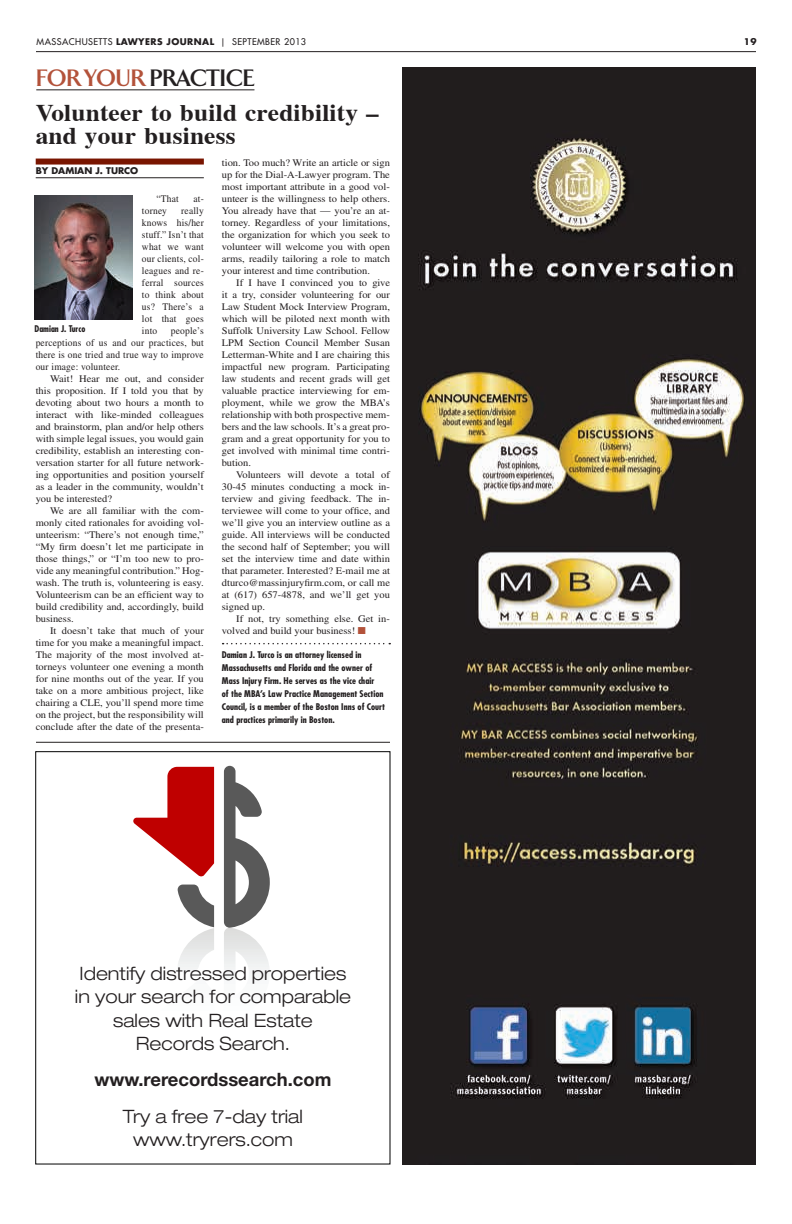
<style>
.page{position:relative;width:792px;height:1224px;background:#fff}
.page>*{position:absolute;margin:0;border:0;box-sizing:border-box;transform-origin:0 0}
.t1{font:700 24.3px "Arrow";color:#231f20}
.t2{font:700 24.3px "Arrow";color:#b3523a}
.t3{font:700 24px/23.8px "Cardiff";letter-spacing:.01em;color:#231f20;scale:1.05 1}
.t4{font:300 expanded 18.4px/23.1px "Helvetica Neue LT Std";color:#231f20;text-align:center}
.t5{font:700 18.4px "Helvetica Neue LT Std";color:#231f20}
.t6{font:10px/12px "Times LT Std";color:#231f20;text-align:justify;scale:1.05 1}
.t7{font:10px/12px "Times LT Std";color:#231f20;text-align:justify;scale:.95 1}
.t8{font:700 condensed 9px/13px "Futura Std";color:#231f20;scale:1.05 1}
.t9{font:700 9px "Futura Std";letter-spacing:.05em;color:#231f20}
.t10{font:700 9px "Futura Std";color:#231f20}
.t11{font:500 9px "Futura Std";letter-spacing:.05em;color:#231f20}
.t12{font:700 condensed 9px "Futura Std";color:#231f20}
.s1{font-family:"Function";font-weight:400;font-size:10px}
.s2{font-weight:500}
.s3{color:#b3523a}
</style>
<div class="page">
<hr style="left:36px;top:51px;width:720px;height:1px;background:#231f20">
<hr style="left:36px;top:89px;width:218px;height:1px;background:#231f20">
<div style="left:36px;top:159px;width:168px;height:6px;background:#791500"></div>
<hr style="left:36px;top:178px;width:168px;height:1px;background:#231f20">
<svg style="left:223px;top:643px;width:167px;height:1px"></svg>
<img style="left:35px;top:196px;width:98px;height:124px">
<img style="left:402px;top:68px;width:354px;height:1096px">
<hr style="left:36px;top:742px;width:354px;height:1px;background:#231f20">
<svg style="left:133px;top:765px;width:137px;height:209px"></svg>
<div style="left:35px;top:751px;width:355px;height:413px;border:1px solid #000"></div>
<p class="t11" style="left:37px;top:36px;width:58px">MASSACHUSETTS</p>
<p class="t9" style="left:116px;top:36px;width:192px">LAWYERS JOURNAL <span class="s1">|</span> <span class="s2">SEPTEMBER 2013</span></p>
<p class="t9" style="left:744px;top:36px;width:14px">19</p>
<h1 class="t2" style="left:36px;top:65px;width:66px">FOR YOUR</h1>
<h1 class="t1" style="left:150px;top:65px;width:15px">PRAC</h1>
<h1 class="t1" style="left:207px;top:65px;width:35px">TICE</h1>
<h2 class="t3" style="left:36px;top:100px;width:328px">Volunteer to build credibility — and your business</h2>
<p class="t10" style="left:36px;top:164px;width:102px">BY DAMIAN J. TURCO</p>
<p class="t7" style="left:156px;top:193px;width:25px">“That</p>
<p class="t7" style="left:193px;top:193px;width:12px">at-</p>
<p class="t7" style="left:142px;top:205px;width:28px">torney</p>
<p class="t7" style="left:142px;top:205px;width:67px;text-indent:39px">really knows his/her stuff.” Isn’t that what we want our clients, col&shy;leagues and re&shy;ferral sources to think about us? There’s a lot that goes into</p>
<p class="t12" style="left:35px;top:323px;width:52px">Damian J. Turco</p>
<p class="t7" style="left:36px;top:325px;width:178px;text-indent:135px">people’s perceptions of us and our practices, but there is one tried and true way to improve our image: volunteer.</p>
<p class="t6" style="left:36px;top:373px;width:162px;text-indent:14px">Wait! Hear me out, and consider this proposition. If I told you that by devoting about two hours a month to interact with like-minded colleagues and brainstorm, plan and/or help others with simple legal issues, you would gain credibility, establish an interesting con&shy;versation starter for all future network&shy;ing opportunities and position yourself as a leader in the community, wouldn’t you be interested?</p>
<p class="t6" style="left:36px;top:505px;width:162px;text-indent:14px">We are all familiar with the com&shy;monly cited rationales for avoiding vol&shy;unteerism: “There’s not enough time,” “My firm doesn’t let me participate in those things,” or “I’m too new to pro&shy;vide any meaningful contribution.” Hog&shy;wash. The truth is, volunteering is easy.<br>Volunteerism can be an efficient way to build credibility and, accordingly, build business.</p>
<p class="t6" style="left:36px;top:625px;width:162px;text-indent:14px">It doesn’t take that much of your time for you make a meaningful impact.<br>The majority of the most involved at&shy;torneys volunteer one evening a month for nine months out of the year. If you take on a more ambitious project, like chairing a CLE, you’ll spend more time on the project, but the responsibility will conclude after the date of the presenta-</p>
<p class="t6" style="left:222px;top:157px;width:162px">tion. Too much? Write an article or sign up for the Dial-A-Lawyer program. The most important attribute in a good vol&shy;unteer is the willingness to help others.<br>You already have that — you’re an at&shy;torney. Regardless of your limitations, the organization for which you seek to volunteer will welcome you with open arms, readily tailoring a role to match your interest and time contribution.</p>
<p class="t6" style="left:222px;top:277px;width:162px;text-indent:14px">If I have I convinced you to give it a try, consider volunteering for our Law Student Mock Interview Program, which will be piloted next month with Suffolk University Law School. Fellow LPM Section Council Member Susan Letterman-White and I are chairing this impactful new program. Participating law students and recent grads will get valuable practice interviewing for em&shy;ployment, while we grow the MBA’s relationship with both prospective mem&shy;bers and the law schools. It’s a great pro&shy;gram and a great opportunity for you to get involved with minimal time contri&shy;bution.</p>
<p class="t6" style="left:222px;top:469px;width:162px;text-indent:14px">Volunteers will devote a total of 30-45 minutes conducting a mock in&shy;terview and giving feedback. The in&shy;terviewee will come to your office, and we’ll give you an interview outline as a guide. All interviews will be conducted the second half of September; you will set the interview time and date within that parameter. Interested? E-mail me at dturco@massinjuryfirm.com, or call me at (617) 657-4878, and we’ll get you signed up.</p>
<p class="t6" style="left:222px;top:613px;width:162px;text-indent:14px">If not, try something else. Get in&shy;volved and build your business! <span class="s3">■</span></p>
<p class="t8" style="left:222px;top:648px;width:157px">Damian J. Turco is an attorney licensed in Massachusetts and Florida and the owner of Mass Injury Firm. He serves as the vice chair<br>of the MBA’s Law Practice Management Section Council, is a member of the Boston Inns of Court and practices primarily in Boston.</p>
<h3 class="t4" style="left:75px;top:962px;width:278px">Identify distressed properties in your search for comparable sales with Real Estate<br>Records Search.</h3>
<h3 class="t5" style="left:94px;top:1069px;width:239px">www.rerecordssearch.com</h3>
<h3 class="t4" style="left:123px;top:1105px;width:181px">Try a free 7-day trial www.tryrers.com</h3>
</div>
